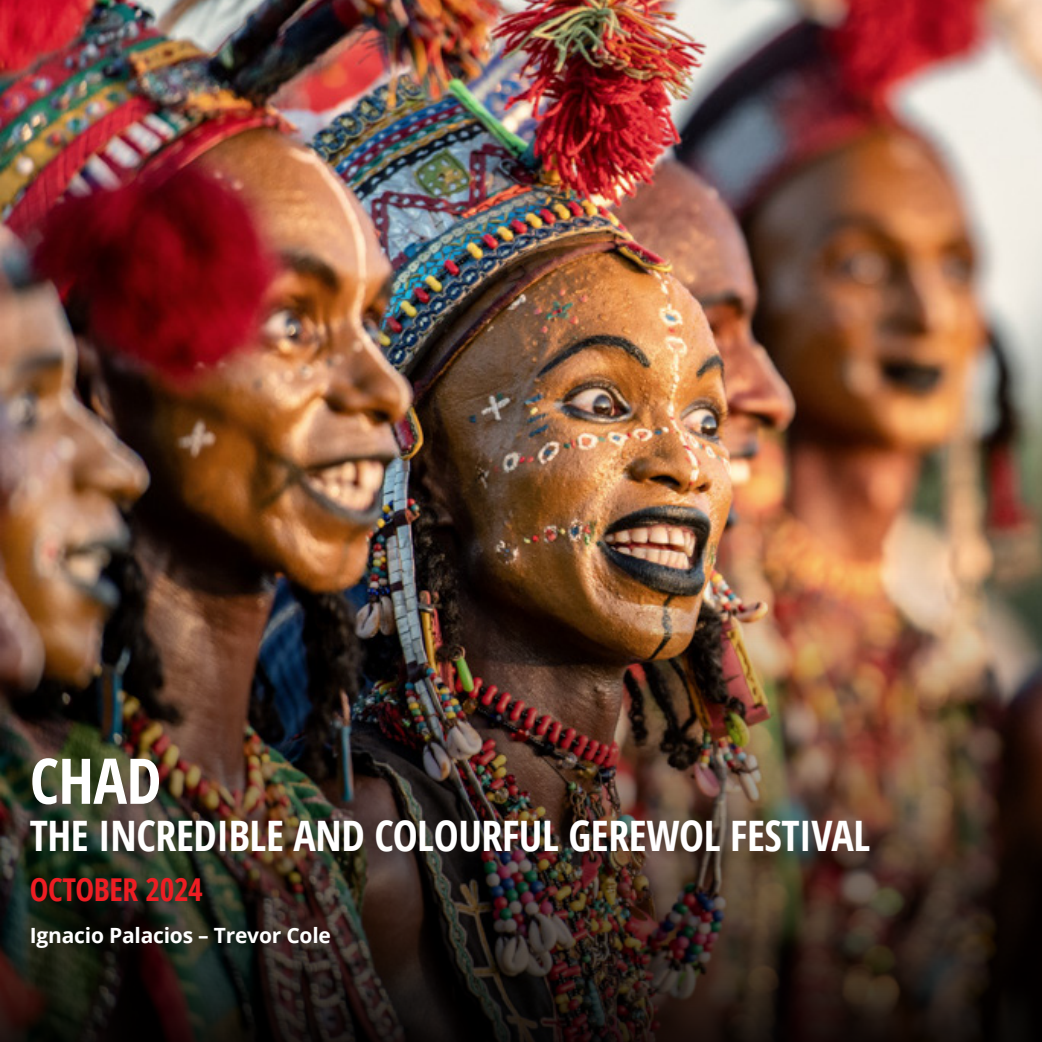
<style>
.page{position:relative;width:1042px;height:1042px;background:#fff}
.page>*{position:absolute;margin:0;border:0;box-sizing:border-box;transform-origin:0 0}
.t1{font:700 63px "Open Sans Condensed";color:#fff}
.SUBTITLE{font:700 42px "Open Sans Condensed";letter-spacing:-.01em;color:#fff}
.DATE{font:700 31.5px "Open Sans Condensed";letter-spacing:-.01em;color:#ee1d23}
.NAME{font:700 21px "Open Sans";letter-spacing:-.01em;color:#fff}
</style>
<div class="page">
<img style="left:0;top:0;width:1042px;height:572px">
<img style="left:0;top:572px;width:1042px;height:470px">
<div style="left:27px;top:923px;width:316px;height:39px;background:#231f20;opacity:.25"></div>
<div style="left:28px;top:754px;width:145px;height:64px;background:#231f20;opacity:.25"></div>
<div style="left:26px;top:815px;width:857px;height:51px;background:#231f20;opacity:.25"></div>
<div style="left:27px;top:873px;width:189px;height:42px;background:#231f20;opacity:.25"></div>
<p class="t1" style="left:30px;top:737px;width:133px">CHAD</p>
<p class="SUBTITLE" style="left:30px;top:806px;width:842px">THE INCREDIBLE AND COLOURFUL GEREWOL FESTIVAL</p>
<p class="DATE" style="left:30px;top:867px;width:175px">OCTOBER 2024</p>
<p class="NAME" style="left:30px;top:920px;width:303px">Ignacio Palacios – Trevor Cole</p>
</div>
